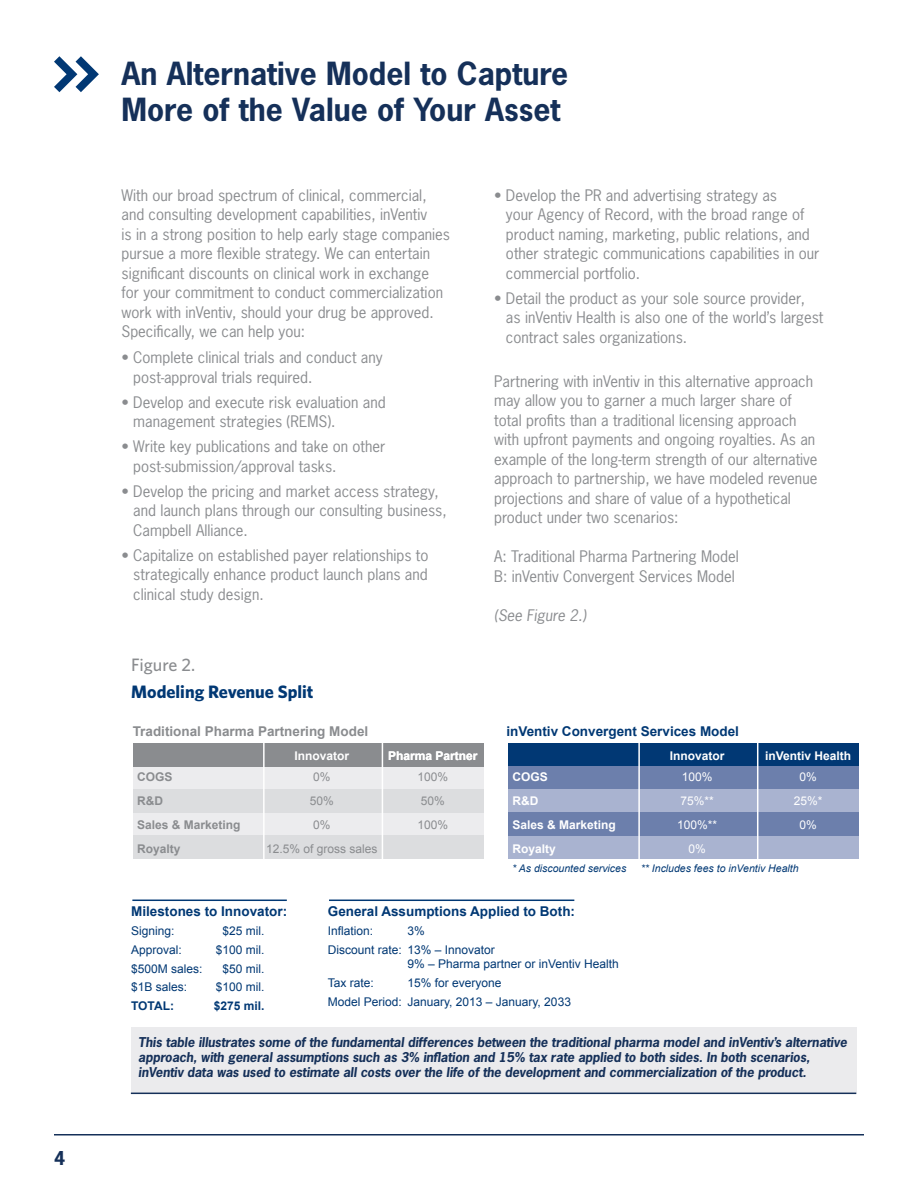
<style>
.page{position:relative;width:918px;height:1188px;background:#fff}
.page>*{position:absolute;margin:0;border:0;box-sizing:border-box;transform-origin:0 0}
.t1{font:700 30px/36px "News Gothic Std";color:#153059}
.t2{font:700 18px "Whitney";color:#013874}
.t3{font:500 18px "Whitney";color:#8a8c8f}
.t4{font:700 18px "News Gothic Std";color:#153059}
.t5{font:15px/19.5px "News Gothic Std";color:#8a8c8f}
.t6{font:italic 15px "News Gothic Std";color:#8a8c8f}
.t7{font:700 13.5px "Arial";color:#013874}
.t8{font:700 13.5px "Arial";color:#8a8c8f}
.t9{font:italic 700 12.75px/15.3px "News Gothic Std";letter-spacing:-.01em;color:#153059}
.t10{font:12px/18.9px "Arial";color:#013874}
.t11{font:700 12px/24px "Arial";color:#fff}
.t12{font:12px/24px "Arial";color:#8a8c8f;text-align:center}
.t13{font:700 12px/24px "Arial";color:#8a8c8f}
.t14{font:12px/24px "Arial";color:#fff;text-align:center}
.t15{font:700 12px "Arial";color:#013874}
.t16{font:italic 10.5px "Arial";color:#013874}
</style>
<div class="page">
<hr style="left:54px;top:1134px;width:810px;height:2px;background:#153059">
<div style="left:131px;top:1027px;width:725px;height:67px;background:#ebebed"></div>
<hr style="left:132px;top:900px;width:155px;height:1px;background:#013874">
<hr style="left:329px;top:900px;width:245px;height:1px;background:#013874">
<div style="left:133px;top:810px;width:351px;height:26px;background:#ececee"></div>
<div style="left:133px;top:764px;width:351px;height:26px;background:#ececee"></div>
<div style="left:133px;top:836px;width:351px;height:23px;background:#dcdddf"></div>
<div style="left:133px;top:743px;width:351px;height:23px;background:#8a8c8f"></div>
<div style="left:133px;top:789px;width:351px;height:24px;background:#dcdddf"></div>
<hr style="left:263px;top:743px;width:2px;height:116px;background:#fff">
<hr style="left:382px;top:743px;width:1px;height:116px;background:#fff">
<div style="left:508px;top:836px;width:351px;height:23px;background:#a9b3d0"></div>
<div style="left:508px;top:743px;width:351px;height:23px;background:#013874"></div>
<div style="left:508px;top:766px;width:351px;height:23px;background:#6c7fac"></div>
<div style="left:508px;top:789px;width:351px;height:24px;background:#a9b3d0"></div>
<div style="left:508px;top:813px;width:351px;height:23px;background:#6c7fac"></div>
<hr style="left:638px;top:743px;width:2px;height:116px;background:#fff">
<hr style="left:757px;top:743px;width:1px;height:116px;background:#fff">
<hr style="left:131px;top:1093px;width:725px;height:1px;background:#153059">
<svg style="left:54px;top:56px;width:45px;height:36px"></svg>
<p class="t4" style="left:54px;top:1146px;width:13px">4</p>
<h1 class="t1" style="left:122px;top:55px;width:448px">An Alternative Model to Capture<br>More of the Value of Your Asset</h1>
<p class="t5" style="left:122px;top:185px;width:330px">With our broad spectrum of clinical, commercial, and consulting development capabilities, inVentiv<br>is in a strong position to help early stage companies pursue a more flexible strategy. We can entertain significant discounts on clinical work in exchange for your commitment to conduct commercialization work with inVentiv, should your drug be approved.<br>Specifically, we can help you:</p>
<p class="t5" style="left:133px;top:348px;width:251px;text-indent:-12px">• Complete clinical trials and conduct any post-approval trials required.</p>
<p class="t5" style="left:133px;top:392px;width:254px;text-indent:-12px">• Develop and execute risk evaluation and management strategies (REMS).</p>
<p class="t5" style="left:133px;top:437px;width:254px;text-indent:-12px">• Write key publications and take on other post-submission/approval tasks.</p>
<p class="t5" style="left:133px;top:481px;width:315px;text-indent:-12px">• Develop the pricing and market access strategy, and launch plans through our consulting business,<br>Campbell Alliance.</p>
<p class="t5" style="left:133px;top:545px;width:297px;text-align:justify;text-indent:-12px">• Capitalize on established payer relationships to strategically enhance product launch plans and clinical study design.</p>
<p class="t3" style="left:131px;top:653px;width:65px">Figure 2.</p>
<p class="t2" style="left:131px;top:680px;width:184px">Modeling Revenue Split</p>
<p class="t8" style="left:133px;top:722px;width:237px">Traditional Pharma Partnering Model</p>
<p class="t13" style="left:137px;top:765px;width:105px">COGS<br>R&amp;D<br>Sales &amp; Marketing<br>Royalty</p>
<p class="t11" style="left:294px;top:744px;width:56px">Innovator</p>
<p class="t11" style="left:388px;top:744px;width:91px">Pharma Partner</p>
<p class="t12" style="left:266px;top:765px;width:113px">0%<br>50%<br>0%<br>12.5% of gross sales</p>
<p class="t12" style="left:418px;top:765px;width:32px;text-align:left">100%<br>50%<br>100%</p>
<p class="t5" style="left:506px;top:185px;width:315px;text-indent:-12px">• Develop the PR and advertising strategy as<br>your Agency of Record, with the broad range of product naming, marketing, public relations, and other strategic communications capabilities in our commercial portfolio.</p>
<p class="t5" style="left:506px;top:288px;width:319px;text-indent:-12px">• Detail the product as your sole source provider, as inVentiv Health is also one of the world’s largest contract sales organizations.</p>
<p class="t5" style="left:494px;top:371px;width:325px">Partnering with inVentiv in this alternative approach may allow you to garner a much larger share of total profits than a traditional licensing approach with upfront payments and ongoing royalties. As an example of the long-term strength of our alternative approach to partnership, we have modeled revenue projections and share of value of a hypothetical product under two scenarios:</p>
<p class="t5" style="left:494px;top:547px;width:246px">A: Traditional Pharma Partnering Model<br>B: inVentiv Convergent Services Model</p>
<p class="t6" style="left:494px;top:606px;width:94px">(See Figure 2.)</p>
<p class="t7" style="left:506px;top:722px;width:234px">inVentiv Convergent Services Model</p>
<p class="t11" style="left:670px;top:744px;width:56px">Innovator</p>
<p class="t11" style="left:765px;top:744px;width:88px">inVentiv Health</p>
<p class="t14" style="left:677px;top:765px;width:42px">100%<br>75%**<br>100%**<br>0%</p>
<p class="t14" style="left:794px;top:765px;width:30px">0%<br>25%*<br>0%</p>
<p class="t11" style="left:512px;top:765px;width:105px">COGS<br>R&amp;D<br>Sales &amp; Marketing<br>Royalty</p>
<p class="t16" style="left:512px;top:862px;width:115px">* As discounted services</p>
<p class="t16" style="left:641px;top:862px;width:159px">** Includes fees to inVentiv Health</p>
<p class="t7" style="left:131px;top:902px;width:158px">Milestones to Innovator:</p>
<p class="t10" style="left:131px;top:921px;width:45px">Signing:</p>
<p class="t10" style="left:222px;top:921px;width:44px">$25 mil.</p>
<p class="t10" style="left:131px;top:940px;width:52px">Approval:</p>
<p class="t10" style="left:216px;top:940px;width:50px">$100 mil.</p>
<p class="t10" style="left:131px;top:959px;width:73px">$500M sales:</p>
<p class="t10" style="left:222px;top:959px;width:44px">$50 mil.</p>
<p class="t10" style="left:131px;top:978px;width:58px">$1B sales:</p>
<p class="t10" style="left:216px;top:978px;width:50px">$100 mil.</p>
<p class="t15" style="left:131px;top:998px;width:44px">TOTAL:</p>
<p class="t15" style="left:214px;top:998px;width:52px">$275 mil.</p>
<p class="t7" style="left:328px;top:902px;width:249px">General Assumptions Applied to Both:</p>
<p class="t10" style="left:328px;top:921px;width:47px">Inflation:</p>
<p class="t10" style="left:328px;top:921px;width:168px;text-indent:79px">3%<br>Discount rate: 13% – Innovator</p>
<p class="t10" style="left:407px;top:955px;width:213px">9% – Pharma partner or inVentiv Health</p>
<p class="t10" style="left:328px;top:973px;width:48px">Tax rate:</p>
<p class="t10" style="left:328px;top:973px;width:245px;text-indent:80px">15% for everyone<br>Model Period: January, 2013 – January, 2033</p>
<p class="t9" style="left:138px;top:1034px;width:710px">This table illustrates some of the fundamental differences between the traditional pharma model and inVentiv’s alternative approach, with general assumptions such as 3% inflation and 15% tax rate applied to both sides. In both scenarios, inVentiv data was used to estimate all costs over the life of the development and commercialization of the product.</p>
</div>
